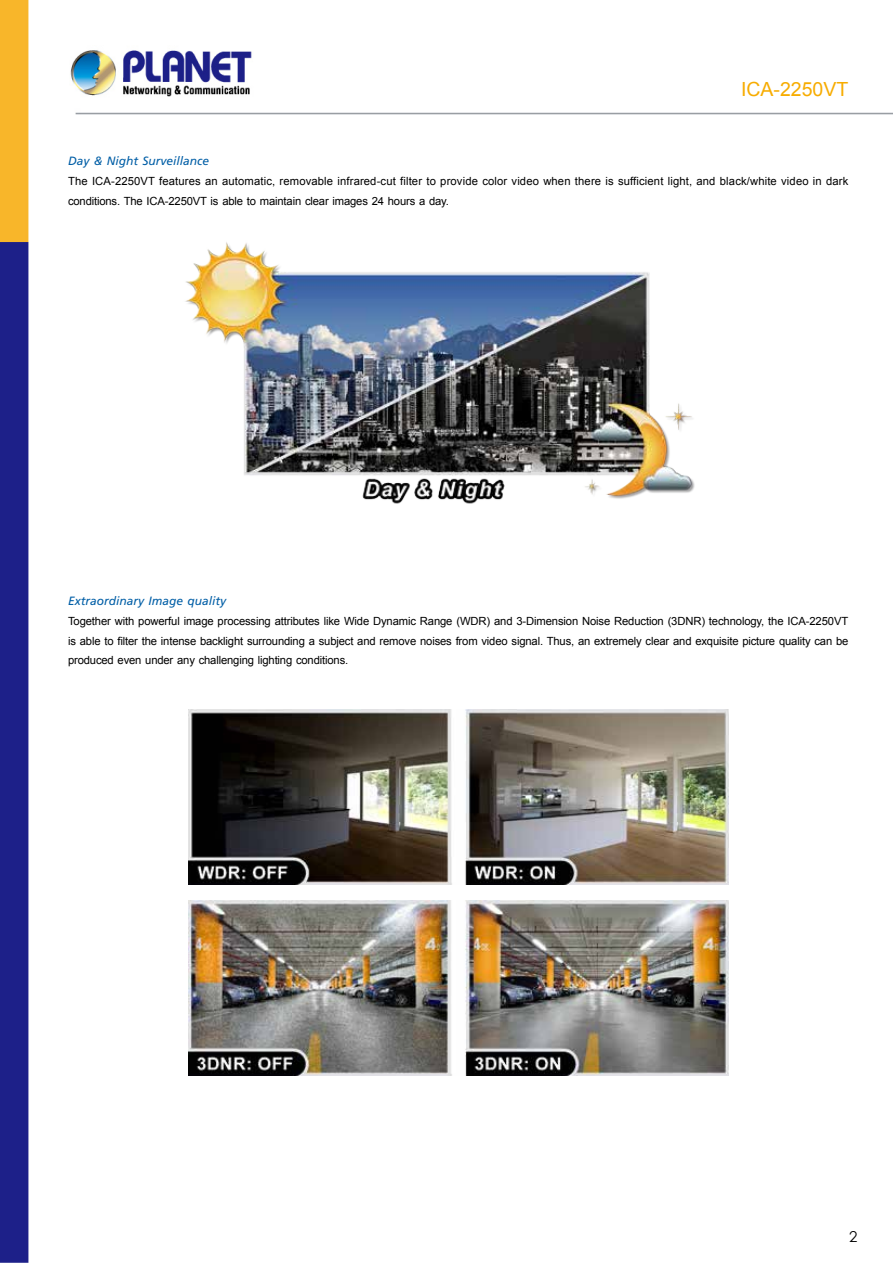
<style>
.page{position:relative;width:893px;height:1263px;background:#fff}
.page>*{position:absolute;margin:0;border:0;box-sizing:border-box;transform-origin:0 0}
.t1{font:19.5px "Arial";color:#f7ac00}
.t2{font:15px "Century Gothic";color:#000}
.t3{font:italic 12px "Frutiger";color:#005ea6}
.t4{font:11.25px/19.5px "Arial";letter-spacing:.01em;color:#000}
</style>
<div class="page">
<img style="left:0;top:0;width:893px;height:1263px">
<img style="left:176px;top:238px;width:540px;height:270px">
<img style="left:188px;top:900px;width:540px;height:175px">
<img style="left:188px;top:709px;width:540px;height:175px">
<h1 class="t1" style="left:741px;top:77px;width:109px">ICA-2250VT</h1>
<p class="t3" style="left:68px;top:154px;width:143px">Day &amp; Night Surveillance</p>
<p class="t4" style="left:68px;top:172px;width:782px">The ICA-2250VT features an automatic, removable infrared-cut filter to provide color video when there is sufficient light, and black/white video in dark conditions. The ICA-2250VT is able to maintain clear images 24 hours a day.</p>
<p class="t3" style="left:68px;top:594px;width:160px">Extraordinary Image quality</p>
<p class="t4" style="left:68px;top:612px;width:782px;text-align:justify">Together with powerful image processing attributes like Wide Dynamic Range (WDR) and 3-Dimension Noise Reduction (3DNR) technology, the ICA-2250VT is able to filter the intense backlight surrounding a subject and remove noises from video signal. Thus, an extremely clear and exquisite picture quality can be produced even under any challenging lighting conditions.</p>
<h2 class="t2" style="left:849px;top:1227px;width:10px">2</h2>
</div>
